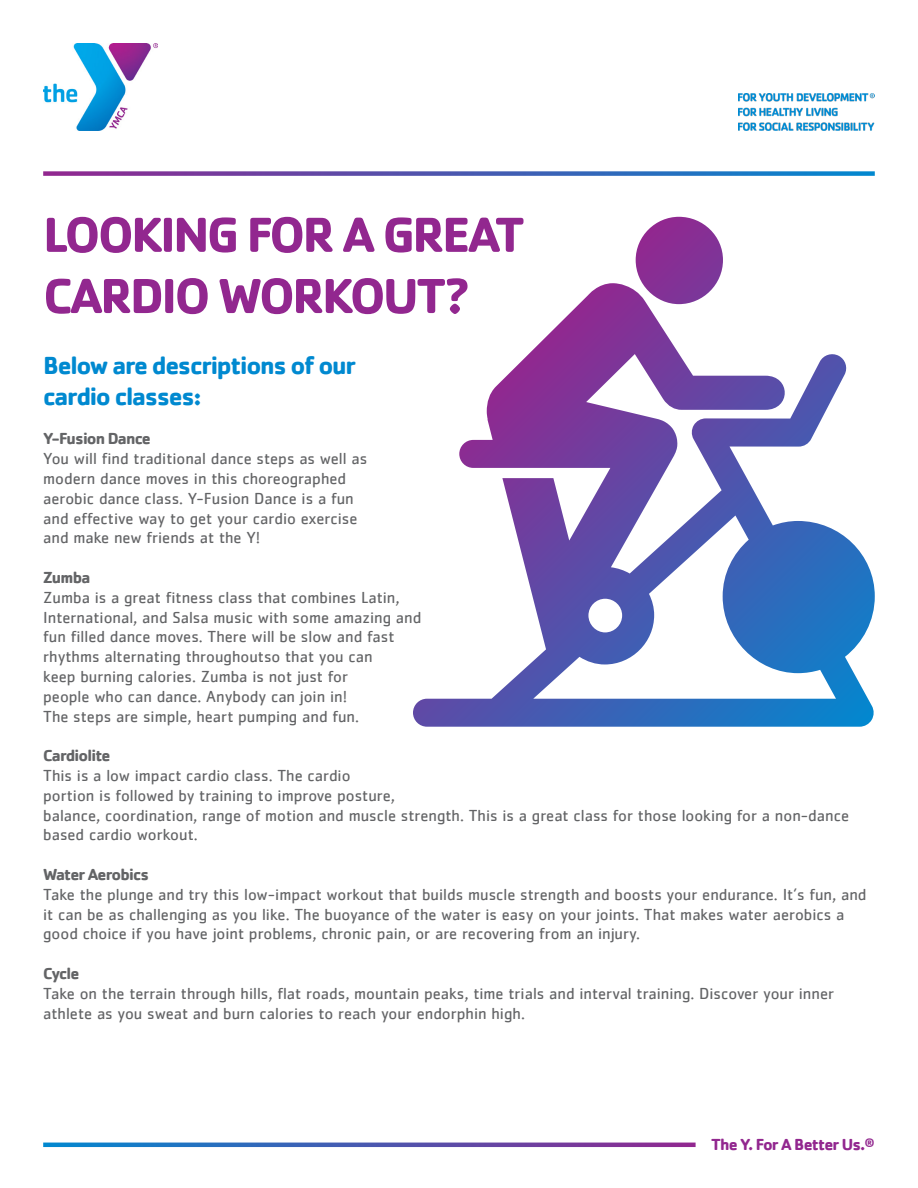
<style>
.page{position:relative;width:918px;height:1188px;background:#fff}
.page>*{position:absolute;margin:0;border:0;box-sizing:border-box;transform-origin:0 0}
.t1{font:700 51px/61.2px "Cachet";letter-spacing:-.05em;color:#92278f}
.t2{font:700 25.5px/30.6px "Cachet";letter-spacing:-.05em;color:#0089d0}
.t3{font:16.5px/19.8px "Cachet";color:#636466}
.t4{font:700 16.5px "Cachet";letter-spacing:-.05em;color:#636466}
.t5{font:700 16.5px "Cachet";letter-spacing:-.05em;color:#92278f}
</style>
<div class="page">
<img style="left:738px;top:94px;width:137px;height:36px">
<img style="left:43px;top:43px;width:114px;height:87px">
<svg style="left:43px;top:171px;width:832px;height:5px;background:#5b68b7"></svg>
<svg style="left:43px;top:1143px;width:653px;height:4px;background:#4957af"></svg>
<svg style="left:413px;top:217px;width:462px;height:510px"></svg>
<h1 class="t1" style="left:43px;top:202px;width:483px">LOOKING FOR A GREAT<br>CARDIO WORKOUT?</h1>
<h2 class="t2" style="left:43px;top:349px;width:314px">Below are descriptions of our cardio classes:</h2>
<p class="t4" style="left:43px;top:428px;width:109px">Y-Fusion Dance</p>
<p class="t3" style="left:43px;top:449px;width:326px">You will find traditional dance steps as well as modern dance moves in this choreographed aerobic dance class. Y-Fusion Dance is a fun and effective way to get your cardio exercise and make new friends at the Y!</p>
<p class="t4" style="left:43px;top:567px;width:49px">Zumba</p>
<p class="t3" style="left:43px;top:587px;width:380px">Zumba is a great fitness class that combines Latin, International, and Salsa music with some amazing and fun filled dance moves. There will be slow and fast rhythms alternating throughoutso that you can<br>keep burning calories. Zumba is not just for<br>people who can dance. Anybody can join in!<br>The steps are simple, heart pumping and fun.</p>
<p class="t4" style="left:43px;top:745px;width:69px">Cardiolite</p>
<p class="t3" style="left:43px;top:765px;width:807px">This is a low impact cardio class. The cardio<br>portion is followed by training to improve posture,<br>balance, coordination, range of motion and muscle strength. This is a great class for those looking for a non-dance based cardio workout.</p>
<p class="t4" style="left:43px;top:864px;width:108px">Water Aerobics</p>
<p class="t3" style="left:43px;top:884px;width:825px">Take the plunge and try this low-impact workout that builds muscle strength and boosts your endurance. It’s fun, and it can be as challenging as you like. The buoyance of the water is easy on your joints. That makes water aerobics a good choice if you have joint problems, chronic pain, or are recovering from an injury.</p>
<p class="t4" style="left:43px;top:963px;width:38px">Cycle</p>
<p class="t3" style="left:43px;top:983px;width:793px">Take on the terrain through hills, flat roads, mountain peaks, time trials and interval training. Discover your inner athlete as you sweat and burn calories to reach your endorphin high.</p>
<p class="t5" style="left:711px;top:1134px;width:165px">The Y. For A Better Us.<sup>®</sup></p>
</div>
